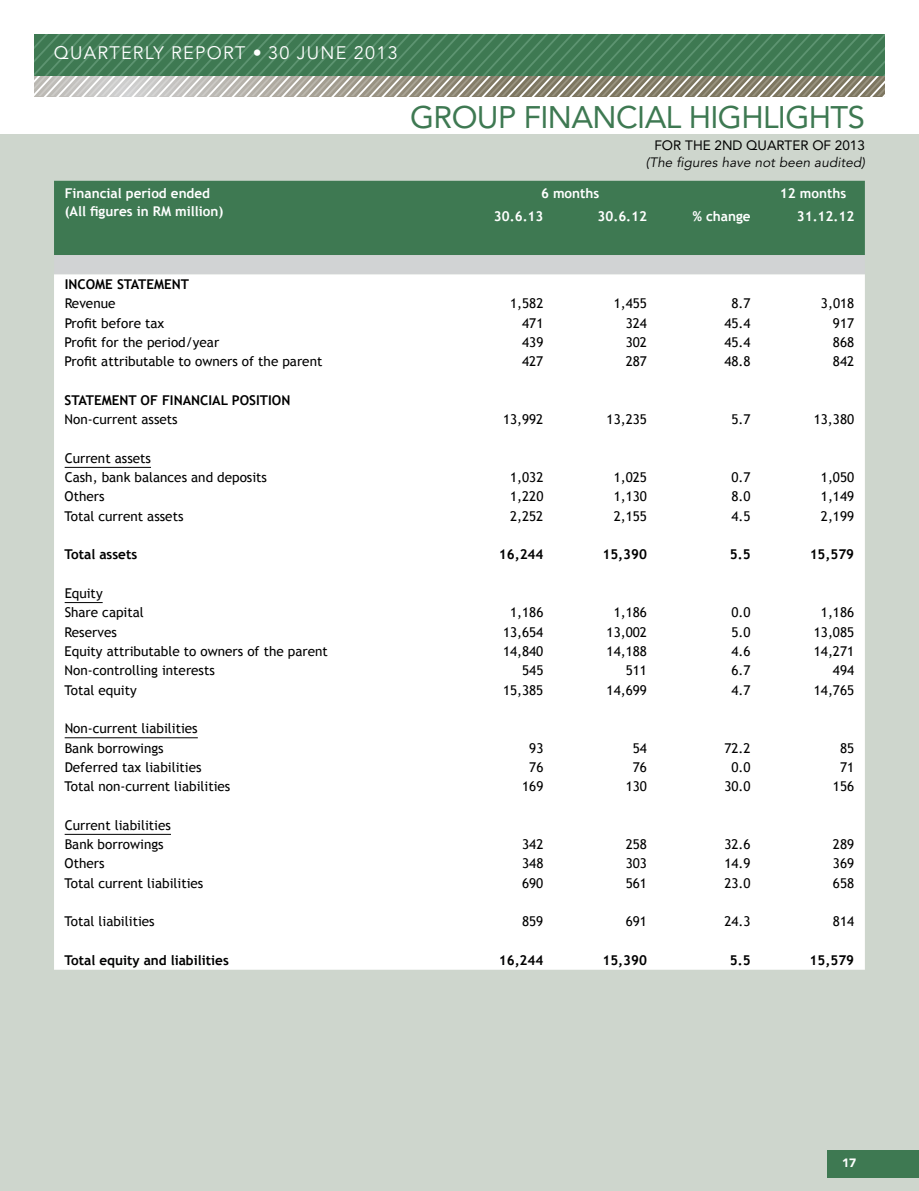
<style>
.page{position:relative;width:919px;height:1191px;background:#fff}
.page>*{position:absolute;margin:0;border:0;box-sizing:border-box;transform-origin:0 0}
.t1{font:30.9px "Avenir LT Std";letter-spacing:-.02em;color:#3e7952}
.t2{font:18px "Avenir LT Std";letter-spacing:.07em;color:#fff}
.t3{font:13.5px/19.4px "Trebuchet MS";color:#000}
.t4{font:700 13.5px "Trebuchet MS";color:#000}
.t5{font:700 13.5px/18px "Trebuchet MS";color:#fff}
.t6{font:italic 13.5px "Avenir LT Std";letter-spacing:.01em;color:#000}
.t7{font:13.5px "Avenir LT Std";color:#000}
.t8{font:900 12px "Avenir LT Std";color:#fff}
</style>
<div class="page">
<div style="left:0;top:134px;width:918px;height:1057px;background:#ced6cd"></div>
<div style="left:54px;top:181px;width:810px;height:74px;background:#3e7952"></div>
<div style="left:54px;top:274px;width:810px;height:695px;background:#fff"></div>
<hr style="left:65px;top:467px;width:86px;height:1px;background:#000">
<hr style="left:65px;top:602px;width:38px;height:1px;background:#000">
<hr style="left:65px;top:737px;width:133px;height:1px;background:#000">
<hr style="left:65px;top:834px;width:106px;height:1px;background:#000">
<div style="left:827px;top:1150px;width:91px;height:27px;background:#3e7952"></div>
<svg style="left:34px;top:96px;width:849px;height:1px"></svg>
<svg style="left:34px;top:34px;width:850px;height:62px;background:#668c6f"></svg>
<h2 class="t2" style="left:54px;top:42px;width:345px">QUARTERLY REPORT • 30 JUNE 2013</h2>
<h1 class="t1" style="left:410px;top:99px;width:456px">GROUP FINANCIAL HIGHLIGHTS</h1>
<p class="t7" style="left:654px;top:138px;width:212px">FOR THE 2ND QUARTER OF 2013</p>
<p class="t6" style="left:645px;top:154px;width:221px">(The figures have not been audited)</p>
<p class="t5" style="left:65px;top:184px;width:160px">Financial period ended (All figures in RM million)</p>
<p class="t5" style="left:541px;top:184px;width:60px">6 months</p>
<p class="t5" style="left:779px;top:184px;width:68px">12 months</p>
<p class="t5" style="left:494px;top:207px;width:51px">30.6.13</p>
<p class="t5" style="left:597px;top:207px;width:51px">30.6.12</p>
<p class="t5" style="left:692px;top:207px;width:59px">% change</p>
<p class="t5" style="left:796px;top:207px;width:59px">31.12.12</p>
<p class="t4" style="left:65px;top:276px;width:126px">INCOME STATEMENT</p>
<p class="t3" style="left:65px;top:294px;width:52px">Revenue</p>
<p class="t3" style="left:510px;top:294px;width:35px">1,582</p>
<p class="t3" style="left:613px;top:294px;width:35px">1,455</p>
<p class="t3" style="left:731px;top:294px;width:21px">8.7</p>
<p class="t3" style="left:820px;top:294px;width:35px">3,018</p>
<p class="t3" style="left:65px;top:313px;width:101px">Profit before tax</p>
<p class="t3" style="left:522px;top:313px;width:23px">471</p>
<p class="t3" style="left:625px;top:313px;width:23px">324</p>
<p class="t3" style="left:724px;top:313px;width:28px">45.4</p>
<p class="t3" style="left:832px;top:313px;width:23px">917</p>
<p class="t3" style="left:65px;top:333px;width:156px">Profit for the period/year</p>
<p class="t3" style="left:522px;top:333px;width:23px">439</p>
<p class="t3" style="left:625px;top:333px;width:23px">302</p>
<p class="t3" style="left:724px;top:333px;width:28px">45.4</p>
<p class="t3" style="left:832px;top:333px;width:23px">868</p>
<p class="t3" style="left:65px;top:352px;width:259px">Profit attributable to owners of the parent</p>
<p class="t3" style="left:522px;top:352px;width:23px">427</p>
<p class="t3" style="left:625px;top:352px;width:23px">287</p>
<p class="t3" style="left:724px;top:352px;width:28px">48.8</p>
<p class="t3" style="left:832px;top:352px;width:23px">842</p>
<p class="t4" style="left:65px;top:392px;width:227px">STATEMENT OF FINANCIAL POSITION</p>
<p class="t3" style="left:65px;top:410px;width:115px">Non-current assets</p>
<p class="t3" style="left:503px;top:410px;width:42px">13,992</p>
<p class="t3" style="left:606px;top:410px;width:42px">13,235</p>
<p class="t3" style="left:731px;top:410px;width:21px">5.7</p>
<p class="t3" style="left:813px;top:410px;width:42px">13,380</p>
<p class="t3" style="left:65px;top:448px;width:204px">Current assets<br>Cash, bank balances and deposits</p>
<p class="t3" style="left:510px;top:468px;width:35px">1,032</p>
<p class="t3" style="left:613px;top:468px;width:35px">1,025</p>
<p class="t3" style="left:731px;top:468px;width:21px">0.7</p>
<p class="t3" style="left:820px;top:468px;width:35px">1,050</p>
<p class="t3" style="left:65px;top:487px;width:41px">Others</p>
<p class="t3" style="left:510px;top:487px;width:35px">1,220</p>
<p class="t3" style="left:613px;top:487px;width:35px">1,130</p>
<p class="t3" style="left:731px;top:487px;width:21px">8.0</p>
<p class="t3" style="left:820px;top:487px;width:35px">1,149</p>
<p class="t3" style="left:65px;top:506px;width:120px">Total current assets</p>
<p class="t3" style="left:510px;top:506px;width:35px">2,252</p>
<p class="t3" style="left:613px;top:506px;width:35px">2,155</p>
<p class="t3" style="left:731px;top:506px;width:21px">4.5</p>
<p class="t3" style="left:820px;top:506px;width:35px">2,199</p>
<p class="t4" style="left:65px;top:546px;width:74px">Total assets</p>
<p class="t4" style="left:499px;top:546px;width:46px">16,244</p>
<p class="t4" style="left:602px;top:546px;width:46px">15,390</p>
<p class="t4" style="left:729px;top:546px;width:22px">5.5</p>
<p class="t4" style="left:809px;top:546px;width:46px">15,579</p>
<p class="t3" style="left:65px;top:584px;width:81px">Equity<br>Share capital</p>
<p class="t3" style="left:510px;top:603px;width:35px">1,186</p>
<p class="t3" style="left:613px;top:603px;width:35px">1,186</p>
<p class="t3" style="left:731px;top:603px;width:21px">0.0</p>
<p class="t3" style="left:820px;top:603px;width:35px">1,186</p>
<p class="t3" style="left:65px;top:622px;width:54px">Reserves</p>
<p class="t3" style="left:503px;top:622px;width:42px">13,654</p>
<p class="t3" style="left:606px;top:622px;width:42px">13,002</p>
<p class="t3" style="left:731px;top:622px;width:21px">5.0</p>
<p class="t3" style="left:813px;top:622px;width:42px">13,085</p>
<p class="t3" style="left:65px;top:642px;width:265px">Equity attributable to owners of the parent</p>
<p class="t3" style="left:503px;top:642px;width:42px">14,840</p>
<p class="t3" style="left:606px;top:642px;width:42px">14,188</p>
<p class="t3" style="left:731px;top:642px;width:21px">4.6</p>
<p class="t3" style="left:813px;top:642px;width:42px">14,271</p>
<p class="t3" style="left:65px;top:661px;width:152px">Non-controlling interests</p>
<p class="t3" style="left:522px;top:661px;width:23px">545</p>
<p class="t3" style="left:625px;top:661px;width:23px">511</p>
<p class="t3" style="left:731px;top:661px;width:21px">6.7</p>
<p class="t3" style="left:832px;top:661px;width:23px">494</p>
<p class="t3" style="left:65px;top:680px;width:73px">Total equity</p>
<p class="t3" style="left:503px;top:680px;width:42px">15,385</p>
<p class="t3" style="left:606px;top:680px;width:42px">14,699</p>
<p class="t3" style="left:731px;top:680px;width:21px">4.7</p>
<p class="t3" style="left:813px;top:680px;width:42px">14,765</p>
<p class="t3" style="left:65px;top:719px;width:135px">Non-current liabilities<br>Bank borrowings</p>
<p class="t3" style="left:529px;top:738px;width:16px">93</p>
<p class="t3" style="left:632px;top:738px;width:16px">54</p>
<p class="t3" style="left:724px;top:738px;width:28px">72.2</p>
<p class="t3" style="left:840px;top:738px;width:16px">85</p>
<p class="t3" style="left:65px;top:757px;width:138px">Deferred tax liabilities</p>
<p class="t3" style="left:529px;top:757px;width:16px">76</p>
<p class="t3" style="left:632px;top:757px;width:16px">76</p>
<p class="t3" style="left:731px;top:757px;width:21px">0.0</p>
<p class="t3" style="left:840px;top:757px;width:16px">71</p>
<p class="t3" style="left:65px;top:777px;width:167px">Total non-current liabilities</p>
<p class="t3" style="left:522px;top:777px;width:23px">169</p>
<p class="t3" style="left:625px;top:777px;width:23px">130</p>
<p class="t3" style="left:724px;top:777px;width:28px">30.0</p>
<p class="t3" style="left:832px;top:777px;width:23px">156</p>
<p class="t3" style="left:65px;top:815px;width:108px">Current liabilities<br>Bank borrowings</p>
<p class="t3" style="left:522px;top:835px;width:23px">342</p>
<p class="t3" style="left:625px;top:835px;width:23px">258</p>
<p class="t3" style="left:724px;top:835px;width:28px">32.6</p>
<p class="t3" style="left:832px;top:835px;width:23px">289</p>
<p class="t3" style="left:65px;top:854px;width:41px">Others</p>
<p class="t3" style="left:522px;top:854px;width:23px">348</p>
<p class="t3" style="left:625px;top:854px;width:23px">303</p>
<p class="t3" style="left:724px;top:854px;width:28px">14.9</p>
<p class="t3" style="left:832px;top:854px;width:23px">369</p>
<p class="t3" style="left:65px;top:873px;width:140px">Total current liabilities</p>
<p class="t3" style="left:522px;top:873px;width:23px">690</p>
<p class="t3" style="left:625px;top:873px;width:23px">561</p>
<p class="t3" style="left:724px;top:873px;width:28px">23.0</p>
<p class="t3" style="left:832px;top:873px;width:23px">658</p>
<p class="t3" style="left:65px;top:912px;width:92px">Total liabilities</p>
<p class="t3" style="left:522px;top:912px;width:23px">859</p>
<p class="t3" style="left:625px;top:912px;width:23px">691</p>
<p class="t3" style="left:724px;top:912px;width:28px">24.3</p>
<p class="t3" style="left:832px;top:912px;width:23px">814</p>
<p class="t4" style="left:65px;top:951px;width:166px">Total equity and liabilities</p>
<p class="t4" style="left:499px;top:951px;width:46px">16,244</p>
<p class="t4" style="left:602px;top:951px;width:46px">15,390</p>
<p class="t4" style="left:729px;top:951px;width:22px">5.5</p>
<p class="t4" style="left:809px;top:951px;width:46px">15,579</p>
<p class="t8" style="left:842px;top:1155px;width:16px">17</p>
</div>
